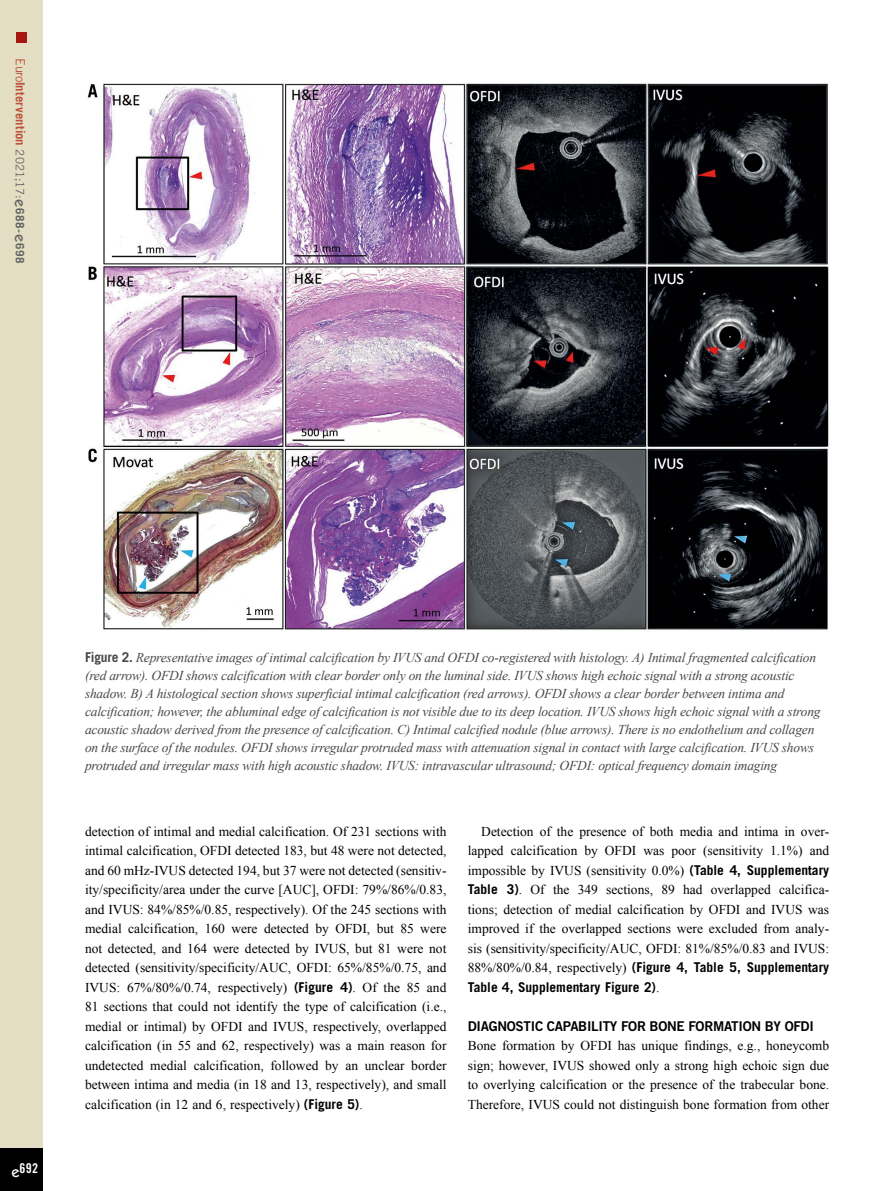
<style>
.page{position:relative;width:893px;height:1191px;background:#fff}
.page>*{position:absolute;margin:0;border:0;box-sizing:border-box;transform-origin:0 0}
.t1{font:13.5px/19.5px "Times New Roman";color:#000;text-align:justify}
.t2{font:italic 13.5px/18px "Times New Roman";letter-spacing:-.015em;color:#484847}
.t3{font:700 13.5px/19.5px "Trade Gothic LT Std";color:#000}
.t4{font:13.5px "Trade Gothic LT Std Bd 2";letter-spacing:-.02em;color:#000}
.t5{font:13.5px "Trade Gothic LT Std Bd Cn 20";color:#fff}
.t6{font:700 12.75px "Trade Gothic LT Std";letter-spacing:.005em;color:#bc523c}
.s1{font-weight:400}
.s2{font-weight:400;font-size:11.7px;color:#626261}
.s3{font-family:"ITC Kabel Std";font-weight:500;font-size:15px;color:#626261}
.s4{font-size:11.7px;color:#626261}
.s5{font-family:"ITC Kabel Std";font-weight:500;font-size:15px}
.s6{font-family:"Trade Gothic LT Std";font-weight:700;font-style:normal}
.s7{font-family:"Trade Gothic LT Std";font-weight:700}
.s8{font-family:"Times New Roman";font-weight:400}
</style>
<div class="page">
<div style="left:0;top:0;width:43px;height:1191px;background:#e4dfc4"></div>
<div style="left:0;top:1148px;width:43px;height:43px;background:#000"></div>
<div style="left:16px;top:32px;width:10px;height:10px;background:#a81613"></div>
<img style="left:87px;top:83px;width:742px;height:547px">
<p class="t6" style="left:28px;top:58px;width:207px;rotate:90deg"><span class="s1">Euro</span>Intervention <span class="s2">2021;17:</span><span class="s3">e</span><span class="s4">688-</span><span class="s3">e</span><span class="s4">698</span></p>
<p class="t5" style="left:11px;top:1160px;width:28px"><span class="s5">e</span>692</p>
<p class="t2" style="left:85px;top:648px;width:737px"><span class="s6">Figure 2.</span> Representative images of intimal calcification by IVUS and OFDI co-registered with histology. A) Intimal fragmented calcification (red arrow). OFDI shows calcification with clear border only on the luminal side. IVUS shows high echoic signal with a strong acoustic shadow. B) A histological section shows superficial intimal calcification (red arrows). OFDI shows a clear border between intima and calcification; however, the abluminal edge of calcification is not visible due to its deep location. IVUS shows high echoic signal with a strong acoustic shadow derived from the presence of calcification. C) Intimal calcified nodule (blue arrows). There is no endothelium and collagen on the surface of the nodules. OFDI shows irregular protruded mass with attenuation signal in contact with large calcification. IVUS shows protruded and irregular mass with high acoustic shadow. IVUS: intravascular ultrasound; OFDI: optical frequency domain imaging</p>
<p class="t1" style="left:85px;top:821px;width:363px">detection of intimal and medial calcification. Of 231 sections with intimal calcification, OFDI detected 183, but 48 were not detected, and 60 mHz-IVUS detected 194, but 37 were not detected (sensitiv&shy;ity/specificity/area under the curve [AUC], OFDI: 79%/86%/0.83, and IVUS: 84%/85%/0.85, respectively). Of the 245 sections with medial calcification, 160 were detected by OFDI, but 85 were not detected, and 164 were detected by IVUS, but 81 were not detected (sensitivity/specificity/AUC, OFDI: 65%/85%/0.75, and IVUS: 67%/80%/0.74, respectively) <span class="s7">(Figure 4)</span>. Of the 85 and 81 sections that could not identify the type of calcification (i.e., medial or intimal) by OFDI and IVUS, respectively, overlapped calcification (in 55 and 62, respectively) was a main reason for undetected medial calcification, followed by an unclear border between intima and media (in 18 and 13, respectively), and small calcification (in 12 and 6, respectively) <span class="s7">(Figure 5)</span>.</p>
<p class="t1" style="left:468px;top:821px;width:363px;text-indent:14px">Detection of the presence of both media and intima in over&shy;lapped calcification by OFDI was poor (sensitivity 1.1%) and impossible by IVUS (sensitivity 0.0%) <span class="s7">(Table 4, Supplementary Table 3)</span>. Of the 349 sections, 89 had overlapped calcifica&shy;tions; detection of medial calcification by OFDI and IVUS was improved if the overlapped sections were excluded from analy&shy;sis (sensitivity/specificity/AUC, OFDI: 81%/85%/0.83 and IVUS:</p>
<p class="t3" style="left:468px;top:957px;width:363px"><span class="s8">88%/80%/0.84, respectively)</span> (Figure 4, Table 5, Supplementary<br>Table 4, Supplementary Figure 2)<span class="s8">.</span></p>
<p class="t4" style="left:468px;top:1017px;width:348px">DIAGNOSTIC CAPABILITY FOR BONE FORMATION BY OFDI</p>
<p class="t1" style="left:468px;top:1035px;width:363px">Bone formation by OFDI has unique findings, e.g., honeycomb sign; however, IVUS showed only a strong high echoic sign due to overlying calcification or the presence of the trabecular bone.<br>Therefore, IVUS could not distinguish bone formation from other</p>
</div>
